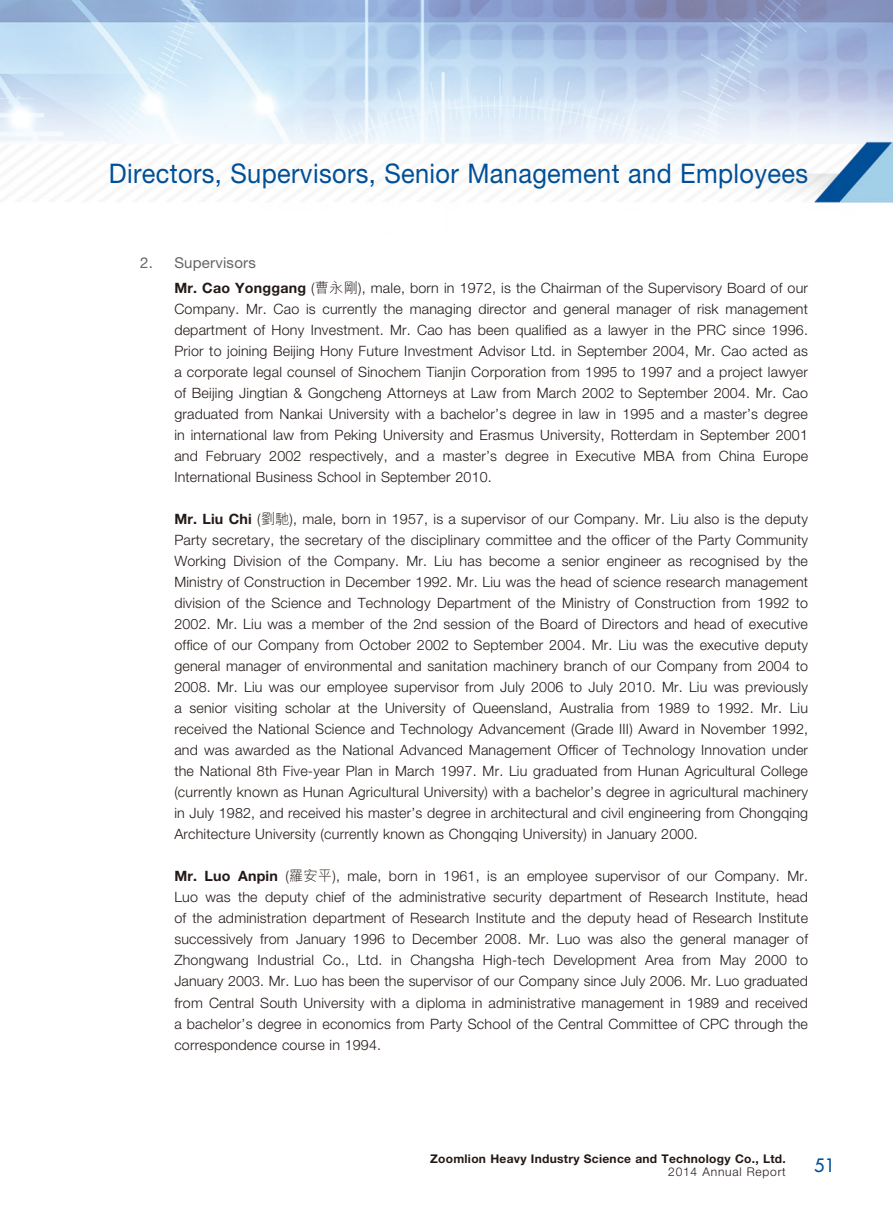
<style>
.page{position:relative;width:893px;height:1212px;background:#fff}
.page>*{position:absolute;margin:0;border:0;box-sizing:border-box;transform-origin:0 0}
.t1{font:27px "Helvetica Neue";letter-spacing:.015em;color:#004f97;scale:.94 1}
.t2{font:18px "Futura";color:#004f97}
.t3{font:15px "Helvetica Neue";letter-spacing:.015em;color:#666565}
.t4{font:300 14.25px/21px "Helvetica Neue";letter-spacing:.015em;color:#231916;text-align:justify}
.t5{font:700 12px "Helvetica Neue";letter-spacing:.025em;color:#231916}
.t6{font:300 12px "Helvetica Neue";letter-spacing:.065em;color:#231916}
.s1{font-weight:700}
.s2{font-family:"M Hei HK"}
</style>
<div class="page">
<img style="left:0;top:0;width:893px;height:203px">
<h1 class="t1" style="left:109px;top:157px;width:745px">Directors, Supervisors, Senior Management and Employees</h1>
<p class="t3" style="left:140px;top:254px;width:117px">2. Supervisors</p>
<p class="t4" style="left:174px;top:277px;width:635px"><span class="s1">Mr. Cao Yonggang</span> (<span class="s2">曹永剛</span>), male, born in 1972, is the Chairman of the Supervisory Board of our Company. Mr. Cao is currently the managing director and general manager of risk management department of Hony Investment. Mr. Cao has been qualified as a lawyer in the PRC since 1996.<br>Prior to joining Beijing Hony Future Investment Advisor Ltd. in September 2004, Mr. Cao acted as a corporate legal counsel of Sinochem Tianjin Corporation from 1995 to 1997 and a project lawyer of Beijing Jingtian &amp; Gongcheng Attorneys at Law from March 2002 to September 2004. Mr. Cao graduated from Nankai University with a bachelor’s degree in law in 1995 and a master’s degree in international law from Peking University and Erasmus University, Rotterdam in September 2001 and February 2002 respectively, and a master’s degree in Executive MBA from China Europe International Business School in September 2010.</p>
<p class="t4" style="left:174px;top:508px;width:635px"><span class="s1">Mr. Liu Chi</span> (<span class="s2">劉馳</span>), male, born in 1957, is a supervisor of our Company. Mr. Liu also is the deputy Party secretary, the secretary of the disciplinary committee and the officer of the Party Community Working Division of the Company. Mr. Liu has become a senior engineer as recognised by the Ministry of Construction in December 1992. Mr. Liu was the head of science research management division of the Science and Technology Department of the Ministry of Construction from 1992 to 2002. Mr. Liu was a member of the 2nd session of the Board of Directors and head of executive office of our Company from October 2002 to September 2004. Mr. Liu was the executive deputy general manager of environmental and sanitation machinery branch of our Company from 2004 to 2008. Mr. Liu was our employee supervisor from July 2006 to July 2010. Mr. Liu was previously a senior visiting scholar at the University of Queensland, Australia from 1989 to 1992. Mr. Liu received the National Science and Technology Advancement (Grade III) Award in November 1992, and was awarded as the National Advanced Management Officer of Technology Innovation under the National 8th Five-year Plan in March 1997. Mr. Liu graduated from Hunan Agricultural College (currently known as Hunan Agricultural University) with a bachelor’s degree in agricultural machinery in July 1982, and received his master’s degree in architectural and civil engineering from Chongqing Architecture University (currently known as Chongqing University) in January 2000.</p>
<p class="t4" style="left:174px;top:865px;width:635px"><span class="s1">Mr. Luo Anpin</span> (<span class="s2">羅安平</span>), male, born in 1961, is an employee supervisor of our Company. Mr.<br>Luo was the deputy chief of the administrative security department of Research Institute, head of the administration department of Research Institute and the deputy head of Research Institute successively from January 1996 to December 2008. Mr. Luo was also the general manager of Zhongwang Industrial Co., Ltd. in Changsha High-tech Development Area from May 2000 to January 2003. Mr. Luo has been the supervisor of our Company since July 2006. Mr. Luo graduated from Central South University with a diploma in administrative management in 1989 and received a bachelor’s degree in economics from Party School of the Central Committee of CPC through the correspondence course in 1994.</p>
<p class="t5" style="left:430px;top:1151px;width:357px">Zoomlion Heavy Industry Science and Technology Co., Ltd.</p>
<p class="t6" style="left:668px;top:1165px;width:119px">2014 Annual Report</p>
<p class="t2" style="left:814px;top:1154px;width:23px">51</p>
</div>
